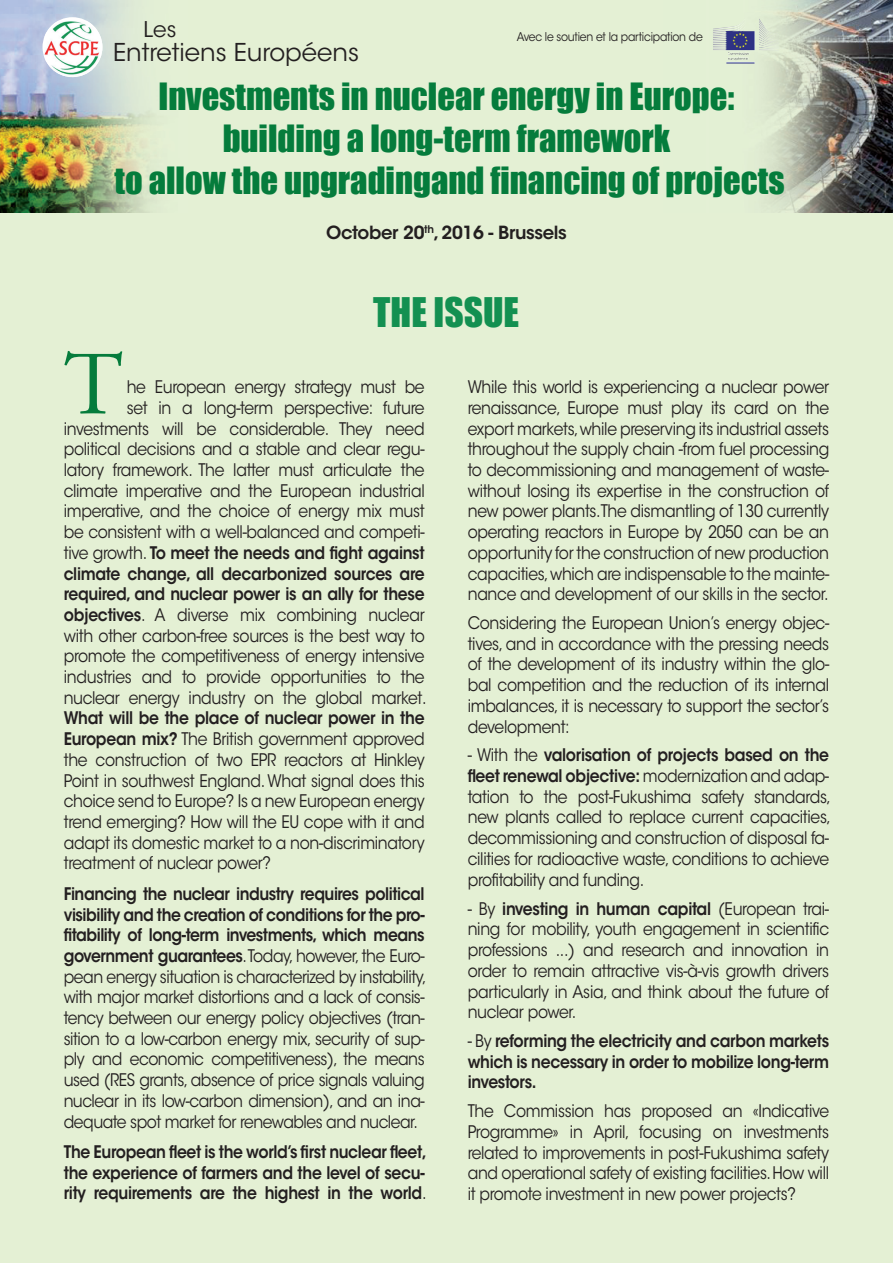
<style>
.page{position:relative;width:893px;height:1263px;background:#e4f0d4}
.page>*{position:absolute;margin:0;border:0;box-sizing:border-box;transform-origin:0 0}
.t1{font:90px "Adobe Garamond Pro";color:#057c3c}
.t2{font:37.5px "Impact";color:#139051}
.t3{font:34.5px/42px "Impact";color:#057c3c;text-align:center}
.t4{font:24.45px "ITC Avant Garde Std";color:#231f20}
.t5{font:21.6px "ITC Avant Garde Std";color:#231f20}
.t6{font:600 18px "ITC Avant Garde Std";letter-spacing:-.02em;color:#231f20}
.t7{font:17.25px/20.7px "ITC Avant Garde Std";letter-spacing:-.02em;color:#231f20;text-align:justify;scale:.9 1}
.t8{font:600 17.25px/20.7px "ITC Avant Garde Std";letter-spacing:-.02em;color:#231f20;scale:.9 1}
.t9{font:12px "ITC Avant Garde Std";letter-spacing:-.02em;color:#231f20;scale:.9 1}
.s1{font-weight:600}
.s2{font-weight:400}
</style>
<div class="page">
<img style="left:0;top:0;width:154px;height:213px">
<img style="left:713px;top:0;width:180px;height:213px">
<div style="left:43px;top:17px;width:59px;height:60px;background:#fff;border-radius:50%"></div>
<img style="left:45px;top:21px;width:57px;height:56px">
<img style="left:759px;top:18px;width:20px;height:16px">
<p class="t5" style="left:144px;top:16px;width:34px">Les</p>
<h3 class="t4" style="left:113px;top:37px;width:248px">Entretiens Européens</h3>
<p class="t9" style="left:517px;top:30px;width:208px">Avec le soutien et la participation de</p>
<h3 class="t3" style="left:115px;top:74px;width:672px">Investments in nuclear energy in Europe: building a long-term framework<br>to allow the upgradingand financing of projects</h3>
<p class="t6" style="left:326px;top:221px;width:242px">October 20<sup>th</sup>, 2016 - Brussels</p>
<h2 class="t2" style="left:373px;top:283px;width:147px">THE ISSUE</h2>
<h1 class="t1" style="left:64px;top:331px;width:61px">T</h1>
<p class="t7" style="left:64px;top:377px;width:405px;text-align:right">he European energy strategy must be<br>set in a long-term perspective: future investments will be considerable. They need political decisions and a stable and clear regu&shy;latory framework. The latter must articulate the climate imperative and the European industrial imperative, and the choice of energy mix must be consistent with a well-balanced and competi&shy;tive growth. <span class="s1">To meet the needs and fight against climate change, all decarbonized sources are required, and nuclear power is an ally for these objectives</span>. A diverse mix combining nuclear with other carbon-free sources is the best way to promote the competitiveness of energy intensive industries and to provide opportunities to the nuclear energy industry on the global market.</p>
<p class="t7" style="left:64px;top:708px;width:403px"><span class="s1">What will be the place of nuclear power in the European mix?</span> The British government approved the construction of two EPR reactors at Hinkley Point in southwest England. What signal does this choice send to Europe? Is a new European energy trend emerging? How will the EU cope with it and adapt its domestic market to a non-discriminatory treatment of nuclear power?</p>
<p class="t7" style="left:64px;top:883px;width:404px"><span class="s1">Financing the nuclear industry requires political visibility and the creation of conditions for the pro&shy;fitability of long-term investments, which means government guarantees</span>.Today, however, the Euro&shy;pean energy situation is characterized by instability, with major market distortions and a lack of consis&shy;tency between our energy policy objectives (tran&shy;sition to a low-carbon energy mix, security of sup&shy;ply and economic competitiveness), the means used (RES grants, absence of price signals valuing nuclear in its low-carbon dimension), and an ina&shy;dequate spot market for renewables and nuclear.</p>
<p class="t8" style="left:64px;top:1141px;width:405px">The European fleet is the world’s first nuclear fleet, the experience of farmers and the level of secu&shy;rity requirements are the highest in the world<span class="s2">.</span></p>
<p class="t7" style="left:468px;top:377px;width:403px">While this world is experiencing a nuclear power renaissance, Europe must play its card on the export markets, while preserving its industrial assets throughout the supply chain -from fuel processing to decommissioning and management of waste&shy;without losing its expertise in the construction of new power plants.The dismantling of 130 currently operating reactors in Europe by 2050 can be an opportunity for the construction of new production capacities, which are indispensable to the mainte&shy;nance and development of our skills in the sector.</p>
<p class="t7" style="left:468px;top:613px;width:403px">Considering the European Union’s energy objec&shy;tives, and in accordance with the pressing needs of the development of its industry within the glo&shy;bal competition and the reduction of its internal imbalances, it is necessary to support the sector’s development:</p>
<p class="t7" style="left:468px;top:745px;width:405px">- With the <span class="s1">valorisation of projects based on the fleet renewal objective:</span> modernization and adap&shy;tation to the post-Fukushima safety standards, new plants called to replace current capacities, decommissioning and construction of disposal fa&shy;cilities for radioactive waste, conditions to achieve profitability and funding.</p>
<p class="t7" style="left:468px;top:898px;width:403px">- By <span class="s1">investing in human capital</span> (European trai&shy;ning for mobility, youth engagement in scientific professions ...) and research and innovation in order to remain attractive vis-à-vis growth drivers particularly in Asia, and think about the future of nuclear power.</p>
<p class="t8" style="left:468px;top:1030px;width:403px;text-align:justify"><span class="s2">- By</span> reforming the electricity and carbon markets which is necessary in order to mobilize long-term investors.</p>
<p class="t7" style="left:468px;top:1101px;width:403px">The Commission has proposed an «Indicative Programme» in April, focusing on investments related to improvements in post-Fukushima safety and operational safety of existing facilities. How will it promote investment in new power projects?</p>
</div>
